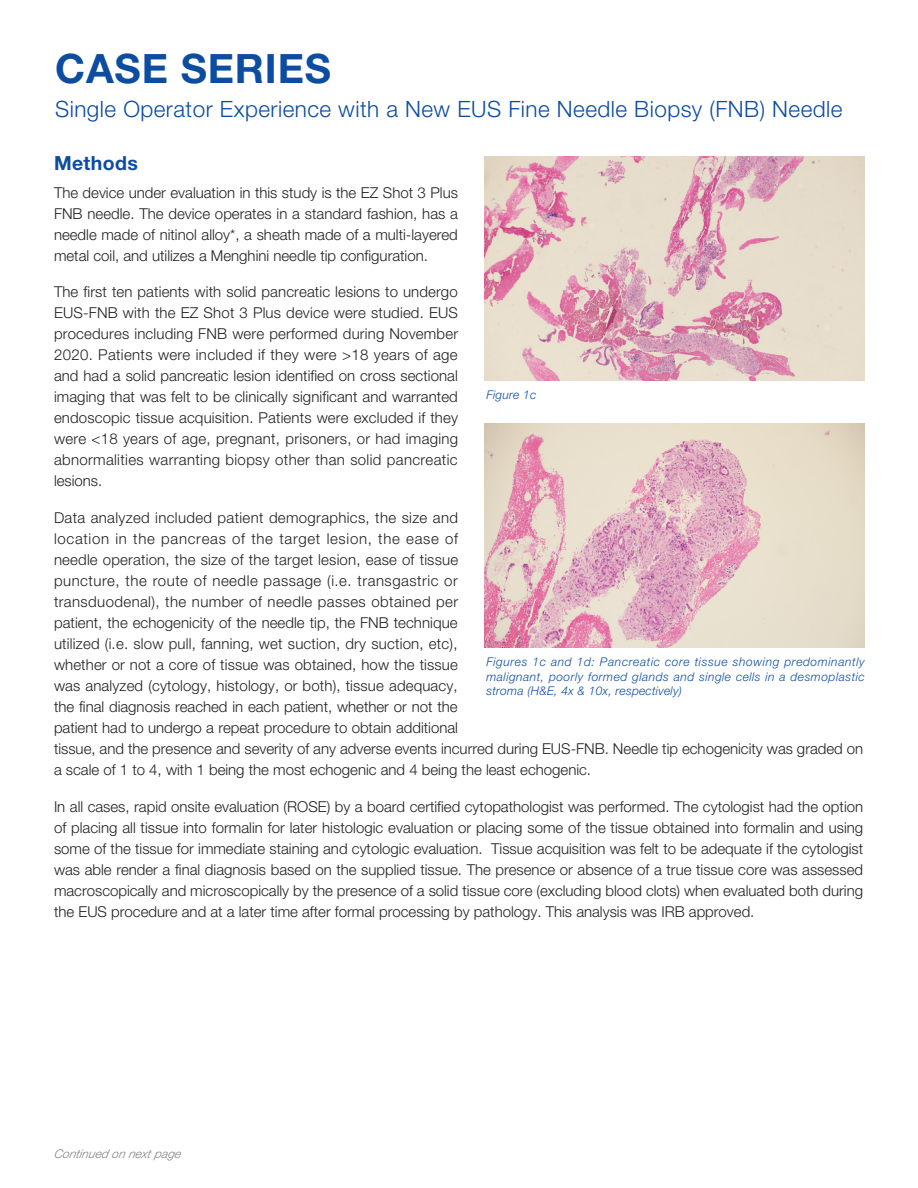
<style>
.page{position:relative;width:918px;height:1188px;background:#fff}
.page>*{position:absolute;margin:0;border:0;box-sizing:border-box;transform-origin:0 0}
.t1{font:700 40.5px "Helvetica Neue LT Std";letter-spacing:.02em;color:#0d4da1}
.t2{font:300 22.5px "Helvetica Neue LT Std";letter-spacing:.02em;color:#0d4da1}
.Text_1_10_14{font:700 19.5px "Helvetica Neue LT Std";letter-spacing:.02em;color:#0d4da1}
.Text_1_10_14-2{font:300 15px/21px "Helvetica Neue";letter-spacing:.01em;color:#231f20;text-align:justify}
.Subhead-blue_1{font:italic 300 12px/14.4px "Helvetica Neue LT Std";letter-spacing:.02em;color:#0d4da1;text-align:justify}
.Subhead-blue_1-2{font:italic 300 12px "Helvetica Neue LT Std";color:#808285}
</style>
<div class="page">
<img style="left:485px;top:156px;width:380px;height:224px">
<img style="left:485px;top:423px;width:380px;height:224px">
<p class="t1" style="left:55px;top:43px;width:277px">CASE SERIES</p>
<p class="t2" style="left:55px;top:95px;width:789px">Single Operator Experience with a New EUS Fine Needle Biopsy (FNB) Needle</p>
<p class="Text_1_10_14" style="left:54px;top:151px;width:85px">Methods</p>
<p class="Text_1_10_14-2" style="left:54px;top:182px;width:405px">The device under evaluation in this study is the EZ Shot 3 Plus FNB needle. The device operates in a standard fashion, has a needle made of nitinol alloy*, a sheath made of a multi-layered metal coil, and utilizes a Menghini needle tip configuration.</p>
<p class="Text_1_10_14-2" style="left:54px;top:281px;width:406px">The first ten patients with solid pancreatic lesions to undergo EUS-FNB with the EZ Shot 3 Plus device were studied. EUS procedures including FNB were performed during November 2020. Patients were included if they were &gt;18 years of age and had a solid pancreatic lesion identified on cross sectional imaging that was felt to be clinically significant and warranted endoscopic tissue acquisition. Patients were excluded if they were &lt;18 years of age, pregnant, prisoners, or had imaging abnormalities warranting biopsy other than solid pancreatic lesions.</p>
<p class="Text_1_10_14-2" style="left:54px;top:507px;width:811px;text-align:left">Data analyzed included patient demographics, the size and<br>location in the pancreas of the target lesion, the ease of<br>needle operation, the size of the target lesion, ease of tissue<br>puncture, the route of needle passage (i.e. transgastric or<br>transduodenal), the number of needle passes obtained per<br>patient, the echogenicity of the needle tip, the FNB technique<br>utilized (i.e. slow pull, fanning, wet suction, dry suction, etc),<br>whether or not a core of tissue was obtained, how the tissue<br>was analyzed (cytology, histology, or both), tissue adequacy,<br>the final diagnosis reached in each patient, whether or not the<br>patient had to undergo a repeat procedure to obtain additional<br>tissue, and the presence and severity of any adverse events incurred during EUS-FNB. Needle tip echogenicity was graded on a scale of 1 to 4, with 1 being the most echogenic and 4 being the least echogenic.</p>
<p class="Text_1_10_14-2" style="left:54px;top:796px;width:811px">In all cases, rapid onsite evaluation (ROSE) by a board certified cytopathologist was performed. The cytologist had the option of placing all tissue into formalin for later histologic evaluation or placing some of the tissue obtained into formalin and using some of the tissue for immediate staining and cytologic evaluation. Tissue acquisition was felt to be adequate if the cytologist was able render a final diagnosis based on the supplied tissue. The presence or absence of a true tissue core was assessed macroscopically and microscopically by the presence of a solid tissue core (excluding blood clots) when evaluated both during the EUS procedure and at a later time after formal processing by pathology. This analysis was IRB approved.</p>
<p class="Subhead-blue_1" style="left:486px;top:388px;width:51px">Figure 1c</p>
<p class="Subhead-blue_1" style="left:486px;top:655px;width:380px">Figures 1c and 1d: Pancreatic core tissue showing predominantly malignant, poorly formed glands and single cells in a desmoplastic stroma (H&amp;E, 4x &amp; 10x, respectively)</p>
<p class="Subhead-blue_1-2" style="left:54px;top:1146px;width:131px">Continued on next page</p>
</div>
